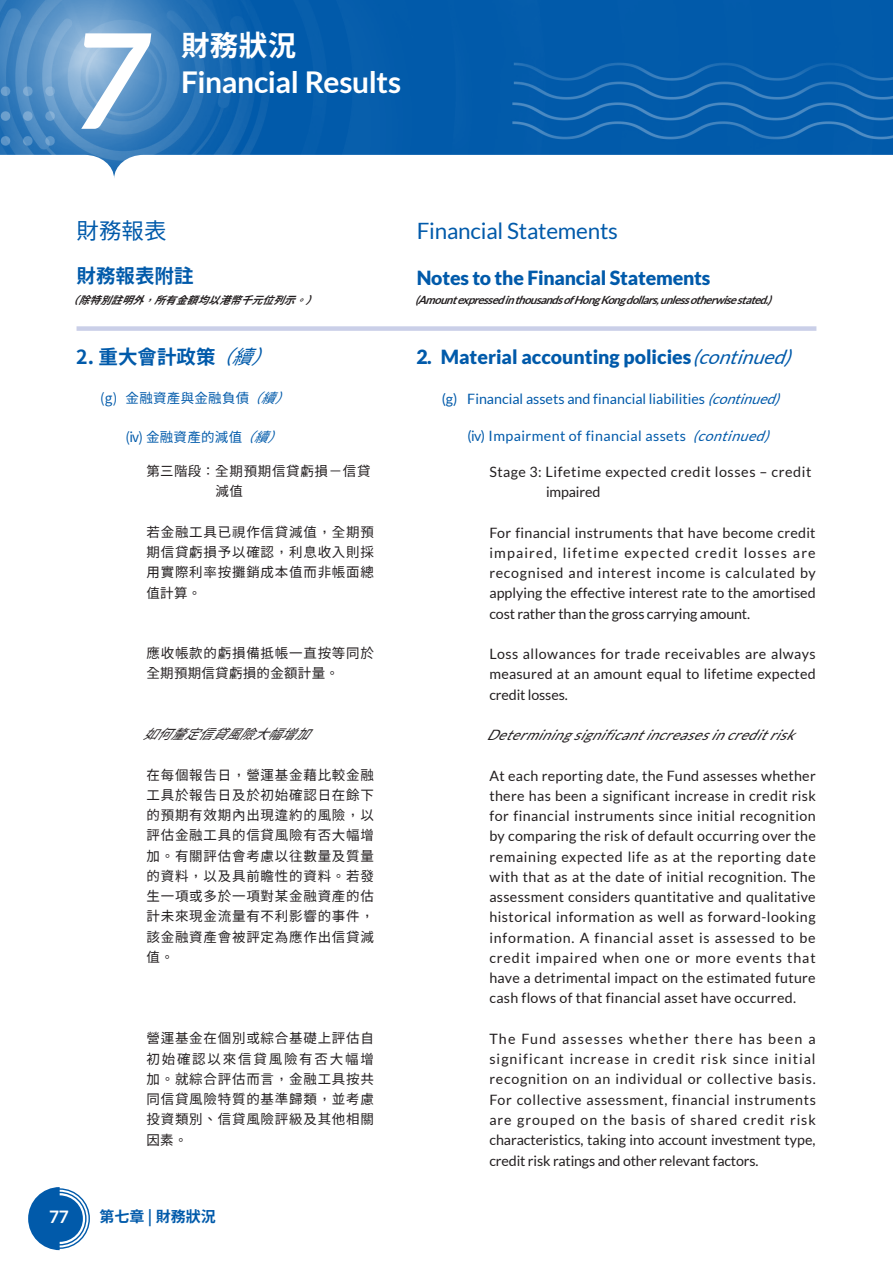
<style>
.page{position:relative;width:893px;height:1263px;background:#fff}
.page>*{position:absolute;margin:0;border:0;box-sizing:border-box;transform-origin:0 0}
.t1{font:italic 700 132px "Lato";color:#fff}
.t2{font:700 30px "Lato";letter-spacing:-.015em;color:#fff}
.t3{font:700 28.5px "Taipei Sans TC Beta";color:#fff}
.eBig{font:22.5px "Lato";letter-spacing:-.01em;color:#015aaa}
.中文大題{font:22.5px "Taipei Sans TC Beta";color:#015aaa}
.eBig-2{font:900 19.5px "Lato";letter-spacing:-.01em;color:#015aaa}
.中文大題-2{font:700 19.5px "Taipei Sans TC Beta";color:#015aaa}
.t4{font:700 17.25px "Lato";color:#fff}
.t5{font:700 15px "Taipei Sans TC Beta";color:#015aaa}
.eng{font:14.25px/20.2px "Lato";letter-spacing:.01em;color:#231f20;text-align:justify}
.eng-2{font:14.25px "Lato";color:#015aaa}
.eng-3{font:14.25px/20.2px "Lato";letter-spacing:.04em;color:#231f20}
.eng-4{font:italic 14.25px "Lato";color:#231f20}
.eng-5{font:14.25px "Lato";letter-spacing:.03em;color:#015aaa}
.中文大題-3{font:13.5px/20.2px "Taipei Sans TC Beta";letter-spacing:.055em;color:#231f20;text-align:justify}
.中文大題-4{font:13.5px "Taipei Sans TC Beta";letter-spacing:.02em;color:#015aaa}
.中文大題-5{font:italic 13.5px "Taipei Sans TC Beta";color:#231f20}
.t6{font:italic 700 11.25px "Lato";color:#231f20}
.t7{font:italic 700 10.5px "Taipei Sans TC Beta";color:#231f20}
.s1{font-weight:400;font-style:italic}
.s2{font-style:italic}
</style>
<div class="page">
<img style="left:0;top:0;width:893px;height:155px">
<svg style="left:28px;top:1187px;width:62px;height:63px"></svg>
<div style="left:77px;top:326px;width:739px;height:5px;background:#cacfe8"></div>
<h1 class="t1" style="left:71px;top:5px;width:78px">7</h1>
<h3 class="t3" style="left:181px;top:30px;width:117px">財務狀況</h3>
<h2 class="t2" style="left:181px;top:65px;width:222px">Financial Results</h2>
<p class="中文大題" style="left:77px;top:218px;width:92px">財務報表</p>
<p class="中文大題-2" style="left:77px;top:265px;width:119px">財務報表附註</p>
<p class="eBig" style="left:417px;top:218px;width:203px">Financial Statements</p>
<p class="eBig-2" style="left:417px;top:266px;width:295px">Notes to the Financial Statements</p>
<p class="t7" style="left:68px;top:294px;width:259px">（除特別註明外，所有金額均以港幣千元位列示。）</p>
<p class="t6" style="left:415px;top:294px;width:362px">(AmountexpressedinthousandsofHongKongdollars,unlessotherwisestated.)</p>
<p class="中文大題-2" style="left:76px;top:346px;width:213px">2. 重大會計政策<span class="s1">（續）</span></p>
<p class="eBig-2" style="left:416px;top:346px;width:383px">2. Material accounting policies<span class="s1">(continued)</span></p>
<p class="中文大題-4" style="left:100px;top:390px;width:201px">(g) 金融資產與金融負債<span class="s2">（續）</span></p>
<p class="eng-2" style="left:442px;top:390px;width:344px">(g) Financial assets and financial liabilities <span class="s2">(continued)</span></p>
<p class="中文大題-4" style="left:126px;top:430px;width:169px">(iv) 金融資產的減值<span class="s2">（續）</span></p>
<p class="中文大題-3" style="left:216px;top:461px;width:156px;text-indent:-69px">第三階段：全期預期信貸虧損－信貸減值</p>
<p class="中文大題-3" style="left:146px;top:522px;width:229px">若金融工具已視作信貸減值，全期預期信貸虧損予以確認，利息收入則採用實際利率按攤銷成本值而非帳面總值計算。</p>
<p class="中文大題-3" style="left:146px;top:643px;width:229px">應收帳款的虧損備抵帳一直按等同於全期預期信貸虧損的金額計量。</p>
<p class="中文大題-5" style="left:143px;top:727px;width:184px">如何釐定信貸風險大幅增加</p>
<p class="中文大題-3" style="left:146px;top:765px;width:229px">在每個報告日，營運基金藉比較金融工具於報告日及於初始確認日在餘下的預期有效期內出現違約的風險，以評估金融工具的信貸風險有否大幅增加。有關評估會考慮以往數量及質量的資料，以及具前瞻性的資料。若發生一項或多於一項對某金融資產的估計未來現金流量有不利影響的事件，該金融資產會被評定為應作出信貸減值。</p>
<p class="中文大題-3" style="left:146px;top:1028px;width:229px">營運基金在個別或綜合基礎上評估自初始確認以來信貸風險有否大幅增加。就綜合評估而言，金融工具按共同信貸風險特質的基準歸類，並考慮投資類別、信貸風險評級及其他相關因素。</p>
<p class="t4" style="left:49px;top:1206px;width:21px">77</p>
<p class="t5" style="left:99px;top:1208px;width:118px">第七章 | 財務狀況</p>
<p class="eng-5" style="left:467px;top:428px;width:308px">(iv) Impairment of financial assets <span class="s2">(continued)</span></p>
<p class="eng-3" style="left:546px;top:461px;width:267px;text-indent:-57px">Stage 3: Lifetime expected credit losses – credit impaired</p>
<p class="eng" style="left:489px;top:522px;width:328px">For financial instruments that have become credit impaired, lifetime expected credit losses are recognised and interest income is calculated by applying the effective interest rate to the amortised cost rather than the gross carrying amount.</p>
<p class="eng" style="left:489px;top:644px;width:328px">Loss allowances for trade receivables are always measured at an amount equal to lifetime expected credit losses.</p>
<p class="eng-4" style="left:486px;top:727px;width:317px">Determiningsignificantincreasesincreditrisk</p>
<p class="eng" style="left:489px;top:765px;width:328px">At each reporting date, the Fund assesses whether there has been a significant increase in credit risk for financial instruments since initial recognition by comparing the risk of default occurring over the remaining expected life as at the reporting date with that as at the date of initial recognition. The assessment considers quantitative and qualitative historical information as well as forward-looking information. A financial asset is assessed to be credit impaired when one or more events that have a detrimental impact on the estimated future cash flows of that financial asset have occurred.</p>
<p class="eng" style="left:489px;top:1028px;width:328px">The Fund assesses whether there has been a significant increase in credit risk since initial recognition on an individual or collective basis.<br>For collective assessment, financial instruments are grouped on the basis of shared credit risk characteristics, taking into account investment type, credit risk ratings and other relevant factors.</p>
</div>
